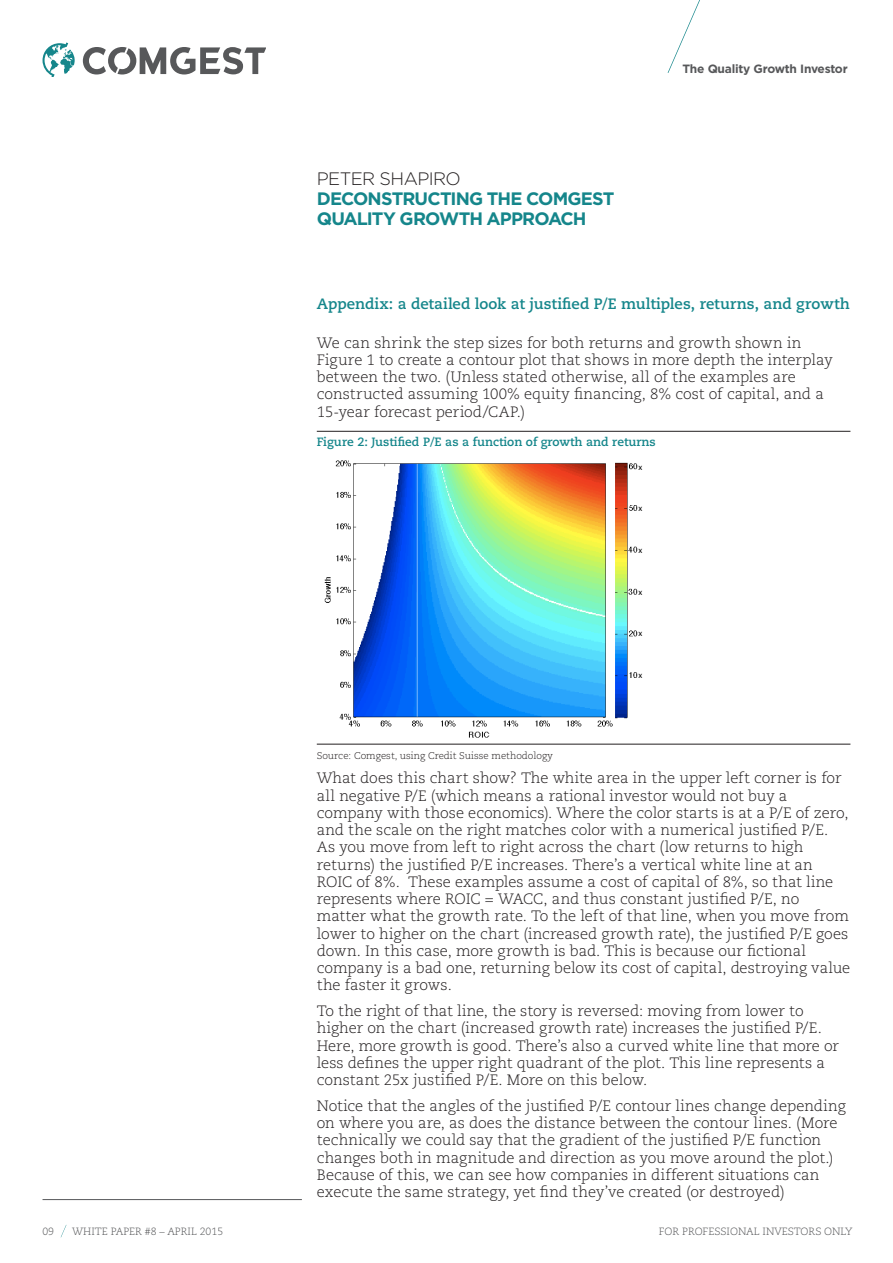
<style>
.page{position:relative;width:893px;height:1263px;background:#fff}
.page>*{position:absolute;margin:0;border:0;box-sizing:border-box;transform-origin:0 0}
.Page_Title_Continued{font:700 18px "Gotham";letter-spacing:-.05em;color:#15868b}
.Name_Header{font:300 18px "Gotham";letter-spacing:-.035em;color:#231f20}
.Body_text{font:300 15px/17.2px "Caecilia LT Pro 45";color:#231f20}
.Body_text_Header_1{font:700 15px "Caecilia LT Pro 75";color:#15868b}
.t1{font:700 12px "Caecilia LT Pro 75";color:#15868b}
.t2{font:700 12px "Gotham";letter-spacing:-.02em;color:#57585a}
.t3{font:300 10.5px "Caecilia LT Pro 45";color:#57585a}
.t4{font:300 9.75px "Caecilia LT Pro 45";color:#231f20}
.t5{font:8.85px "Calibri";color:#000}
</style>
<div class="page">
<svg style="left:668px;top:0;width:32px;height:73px"></svg>
<svg style="left:61px;top:1225px;width:5px;height:12px"></svg>
<hr style="left:43px;top:1199px;width:259px;height:1px;background:#57585a">
<svg style="left:83px;top:47px;width:183px;height:28px"></svg>
<svg style="left:43px;top:43px;width:32px;height:34px"></svg>
<img style="left:324px;top:460px;width:314px;height:277px">
<hr style="left:317px;top:431px;width:533px;height:1px;background:#231f20">
<hr style="left:317px;top:744px;width:533px;height:1px;background:#231f20">
<p class="Name_Header" style="left:317px;top:167px;width:146px">PETER SHAPIRO</p>
<p class="Page_Title_Continued" style="left:317px;top:186px;width:299px">DECONSTRUCTING THE COMGEST</p>
<p class="Page_Title_Continued" style="left:317px;top:207px;width:271px">QUALITY GROWTH APPROACH</p>
<p class="t2" style="left:682px;top:61px;width:167px">The Quality Growth Investor</p>
<p class="Body_text_Header_1" style="left:317px;top:294px;width:535px">Appendix: a detailed look at justified P/E multiples, returns, and growth</p>
<p class="Body_text" style="left:317px;top:334px;width:517px">We can shrink the step sizes for both returns and growth shown in Figure 1 to create a contour plot that shows in more depth the interplay between the two. (Unless stated otherwise, all of the examples are constructed assuming 100% equity financing, 8% cost of capital, and a 15-year forecast period/CAP.)</p>
<p class="t1" style="left:317px;top:434px;width:341px">Figure 2: Justified P/E as a function of growth and returns</p>
<p class="t4" style="left:317px;top:749px;width:238px">Source: Comgest, using Credit Suisse methodology</p>
<p class="t5" style="left:638px;top:461px;width:5px">x</p>
<p class="t5" style="left:638px;top:503px;width:5px">x</p>
<p class="t5" style="left:638px;top:545px;width:5px">x</p>
<p class="t5" style="left:638px;top:587px;width:5px">x</p>
<p class="t5" style="left:638px;top:628px;width:5px">x</p>
<p class="t5" style="left:638px;top:669px;width:5px">x</p>
<p class="Body_text" style="left:317px;top:769px;width:535px">What does this chart show? The white area in the upper left corner is for all negative P/E (which means a rational investor would not buy a company with those economics). Where the color starts is at a P/E of zero, and the scale on the right matches color with a numerical justified P/E.<br>As you move from left to right across the chart (low returns to high returns) the justified P/E increases. There’s a vertical white line at an ROIC of 8%. These examples assume a cost of capital of 8%, so that line represents where ROIC = WACC, and thus constant justified P/E, no matter what the growth rate. To the left of that line, when you move from lower to higher on the chart (increased growth rate), the justified P/E goes down. In this case, more growth is bad. This is because our fictional company is a bad one, returning below its cost of capital, destroying value the faster it grows.</p>
<p class="Body_text" style="left:317px;top:1002px;width:524px">To the right of that line, the story is reversed: moving from lower to higher on the chart (increased growth rate) increases the justified P/E.<br>Here, more growth is good. There’s also a curved white line that more or less defines the upper right quadrant of the plot. This line represents a constant 25x justified P/E. More on this below.</p>
<p class="Body_text" style="left:317px;top:1097px;width:530px">Notice that the angles of the justified P/E contour lines change depending on where you are, as does the distance between the contour lines. (More technically we could say that the gradient of the justified P/E function changes both in magnitude and direction as you move around the plot.)<br>Because of this, we can see how companies in different situations can execute the same strategy, yet find they’ve created (or destroyed)</p>
<p class="t3" style="left:43px;top:1224px;width:13px">09</p>
<p class="t3" style="left:72px;top:1224px;width:152px">WHITE PAPER #8 – APRIL 2015</p>
<p class="t3" style="left:659px;top:1224px;width:195px">FOR PROFESSIONAL INVESTORS ONLY</p>
</div>
